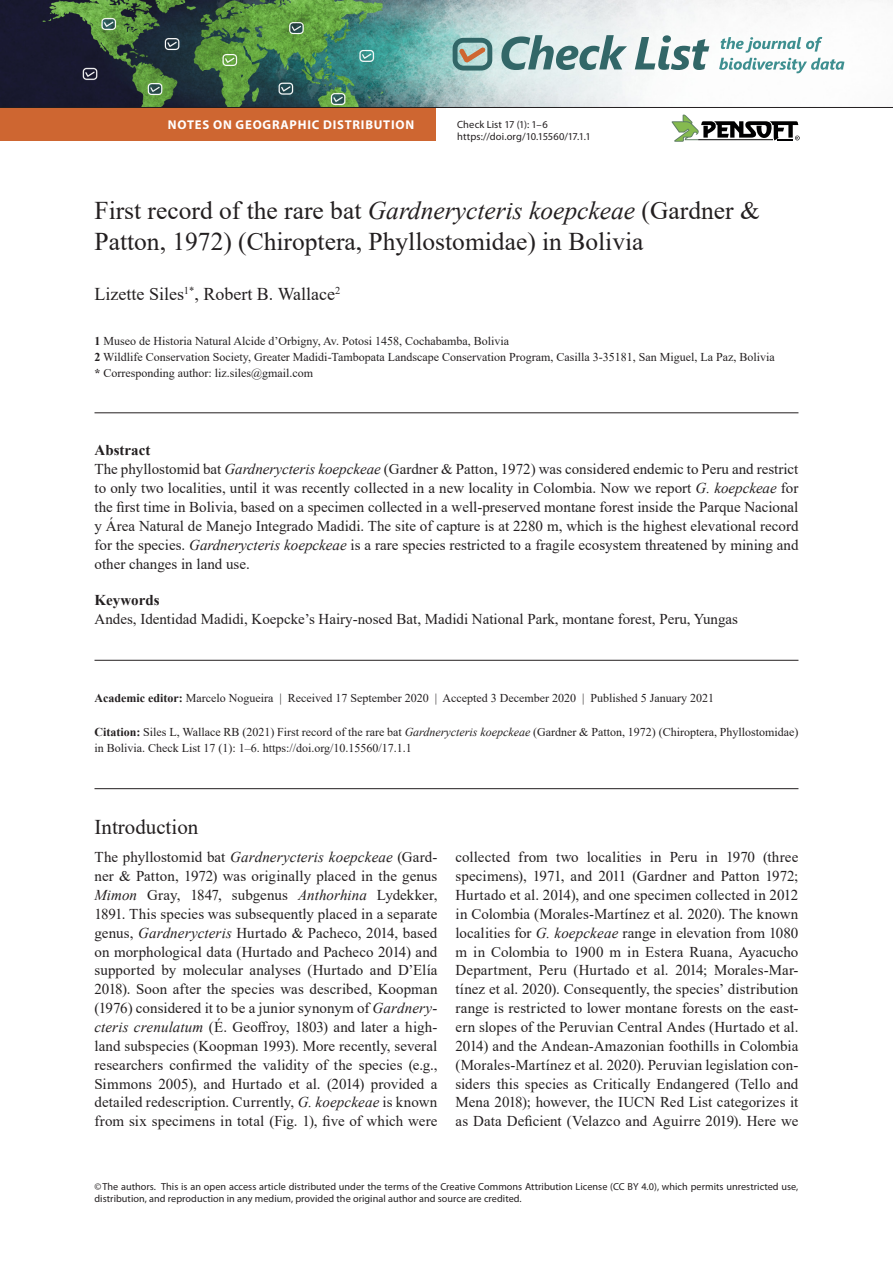
<style>
.page{position:relative;width:893px;height:1263px;background:#fff}
.page>*{position:absolute;margin:0;border:0;box-sizing:border-box;transform-origin:0 0}
.N_title{font:25.5px/30.8px "Times New Roman";color:#231f20}
.Head_-_Most{font:21px "Times New Roman";color:#231f20}
.N_authors{font:18px "Times New Roman";color:#231f20}
.Body_-_Non-ind__spac{font:15px/18.9px "Times New Roman";letter-spacing:.005em;color:#231f20;text-align:justify}
.N_abstract_txt{font:15px/18.9px "Times New Roman";color:#231f20;text-align:justify}
.N_keywords_txt{font:15px "Times New Roman";color:#231f20}
.N_abstract{font:700 15px "Times New Roman";color:#231f20}
.N_keywords{font:700 15px "Times New Roman";color:#231f20}
.t1{font:700 12.75px "Myriad Pro";letter-spacing:.06em;color:#fff}
.N_affiliations{font:12px "Times New Roman";color:#231f20}
.N_citation{font:12px/16px "Times New Roman";color:#231f20}
.N_publ_data{font:12px "Times New Roman";color:#231f20}
.N_Corresponding_auth{font:12px "Times New Roman";color:#231f20}
.t2{font:10.5px/12.8px "Myriad Pro";letter-spacing:.01em;color:#231f20}
.copyright{font:10.2px/12.3px "Myriad Pro";letter-spacing:.005em;color:#231f20}
.s1{font-style:italic}
.s2{font-weight:700}
</style>
<div class="page">
<img style="left:0;top:0;width:893px;height:107px">
<svg style="left:453px;top:38px;width:39px;height:33px"></svg>
<svg style="left:501px;top:35px;width:126px;height:35px;background:#98b5b5"></svg>
<svg style="left:635px;top:35px;width:74px;height:35px"></svg>
<svg style="left:719px;top:37px;width:125px;height:36px"></svg>
<svg style="left:672px;top:115px;width:128px;height:27px"></svg>
<hr style="left:94px;top:413px;width:704px;height:1px;background:#231f20">
<hr style="left:94px;top:660px;width:704px;height:1px;background:#231f20">
<hr style="left:94px;top:788px;width:704px;height:1px;background:#231f20">
<div style="left:0;top:108px;width:436px;height:32px;background:#ce6631"></div>
<hr style="left:0;top:107px;width:893px;height:1px;background:#231f20">
<p class="t1" style="left:168px;top:116px;width:248px">NOTES ON GEOGRAPHIC DISTRIBUTION</p>
<p class="t2" style="left:457px;top:117px;width:135px">Check List 17 (1): 1–6 https://doi.org/10.15560/17.1.1</p>
<p class="N_title" style="left:94px;top:194px;width:667px">First record of the rare bat <span class="s1">Gardnerycteris koepckeae</span> (Gardner &amp;<br>Patton, 1972) (Chiroptera, Phyllostomidae) in Bolivia</p>
<p class="N_authors" style="left:94px;top:281px;width:247px">Lizette Siles<sup>1*</sup>, Robert B. Wallace<sup>2</sup></p>
<p class="N_affiliations" style="left:94px;top:332px;width:416px"><span class="s2">1</span> Museo de Historia Natural Alcide d’Orbigny, Av. Potosi 1458, Cochabamba, Bolivia</p>
<p class="N_affiliations" style="left:94px;top:348px;width:682px"><span class="s2">2</span> Wildlife Conservation Society, Greater Madidi-Tambopata Landscape Conservation Program, Casilla 3-35181, San Miguel, La Paz, Bolivia</p>
<p class="N_Corresponding_auth" style="left:94px;top:364px;width:220px"><span class="s2">*</span> Corresponding author: liz.siles@gmail.com</p>
<p class="N_abstract" style="left:94px;top:440px;width:57px">Abstract</p>
<p class="N_abstract_txt" style="left:94px;top:459px;width:705px">The phyllostomid bat <span class="s1">Gardnerycteris koepckeae</span> (Gardner &amp; Patton, 1972) was considered endemic to Peru and restrict to only two localities, until it was recently collected in a new locality in Colombia. Now we report <span class="s1">G. koepckeae</span> for the first time in Bolivia, based on a specimen collected in a well-preserved montane forest inside the Parque Nacional y Área Natural de Manejo Integrado Madidi. The site of capture is at 2280 m, which is the highest elevational record for the species. <span class="s1">Gardnerycteris koepckeae</span> is a rare species restricted to a fragile ecosystem threatened by mining and other changes in land use.</p>
<p class="N_keywords" style="left:94px;top:590px;width:66px">Keywords</p>
<p class="N_keywords_txt" style="left:94px;top:609px;width:645px">Andes, Identidad Madidi, Koepcke’s Hairy-nosed Bat, Madidi National Park, montane forest, Peru, Yungas</p>
<p class="N_publ_data" style="left:94px;top:690px;width:621px"><span class="s2">Academic editor:</span> Marcelo Nogueira | Received 17 September 2020 | Accepted 3 December 2020 | Published 5 January 2021</p>
<p class="N_citation" style="left:94px;top:724px;width:705px"><span class="s2">Citation:</span> Siles L, Wallace RB (2021) First record of the rare bat <span class="s1">Gardnerycteris koepckeae</span> (Gardner &amp; Patton, 1972) (Chiroptera, Phyllostomidae) in Bolivia. Check List 17 (1): 1–6. https://doi.org/10.15560/17.1.1</p>
<p class="Head_-_Most" style="left:94px;top:812px;width:105px">Introduction</p>
<p class="Body_-_Non-ind__spac" style="left:94px;top:847px;width:344px">The phyllostomid bat <span class="s1">Gardnerycteris koepckeae</span> (Gard&shy;ner &amp; Patton, 1972) was originally placed in the genus <span class="s1">Mimon</span> Gray, 1847, subgenus <span class="s1">Anthorhina</span> Lydekker, 1891. This species was subsequently placed in a separate genus, <span class="s1">Gardnerycteris</span> Hurtado &amp; Pacheco, 2014, based on morphological data (Hurtado and Pacheco 2014) and supported by molecular analyses (Hurtado and D’Elía 2018). Soon after the species was described, Koopman (1976) considered it to be a junior synonym of <span class="s1">Gardnery&shy;cteris crenulatum</span> (É. Geoffroy, 1803) and later a high&shy;land subspecies (Koopman 1993). More recently, several researchers confirmed the validity of the species (e.g., Simmons 2005), and Hurtado et al. (2014) provided a detailed redescription. Currently, <span class="s1">G. koepckeae</span> is known from six specimens in total (Fig. 1), five of which were</p>
<p class="Body_-_Non-ind__spac" style="left:455px;top:847px;width:344px">collected from two localities in Peru in 1970 (three specimens), 1971, and 2011 (Gardner and Patton 1972; Hurtado et al. 2014), and one specimen collected in 2012 in Colombia (Morales-Martínez et al. 2020). The known localities for <span class="s1">G. koepckeae</span> range in elevation from 1080 m in Colombia to 1900 m in Estera Ruana, Ayacucho Department, Peru (Hurtado et al. 2014; Morales-Mar&shy;tínez et al. 2020). Consequently, the species’ distribution range is restricted to lower montane forests on the east&shy;ern slopes of the Peruvian Central Andes (Hurtado et al.<br>2014) and the Andean-Amazonian foothills in Colombia (Morales-Martínez et al. 2020). Peruvian legislation con&shy;siders this species as Critically Endangered (Tello and Mena 2018); however, the IUCN Red List categorizes it as Data Deficient (Velazco and Aguirre 2019). Here we</p>
<p class="copyright" style="left:94px;top:1180px;width:705px">©The authors. This is an open access article distributed under the terms of the Creative Commons Attribution License (CC BY 4.0), which permits unrestricted use, distribution, and reproduction in any medium, provided the original author and source are credited.</p>
</div>
